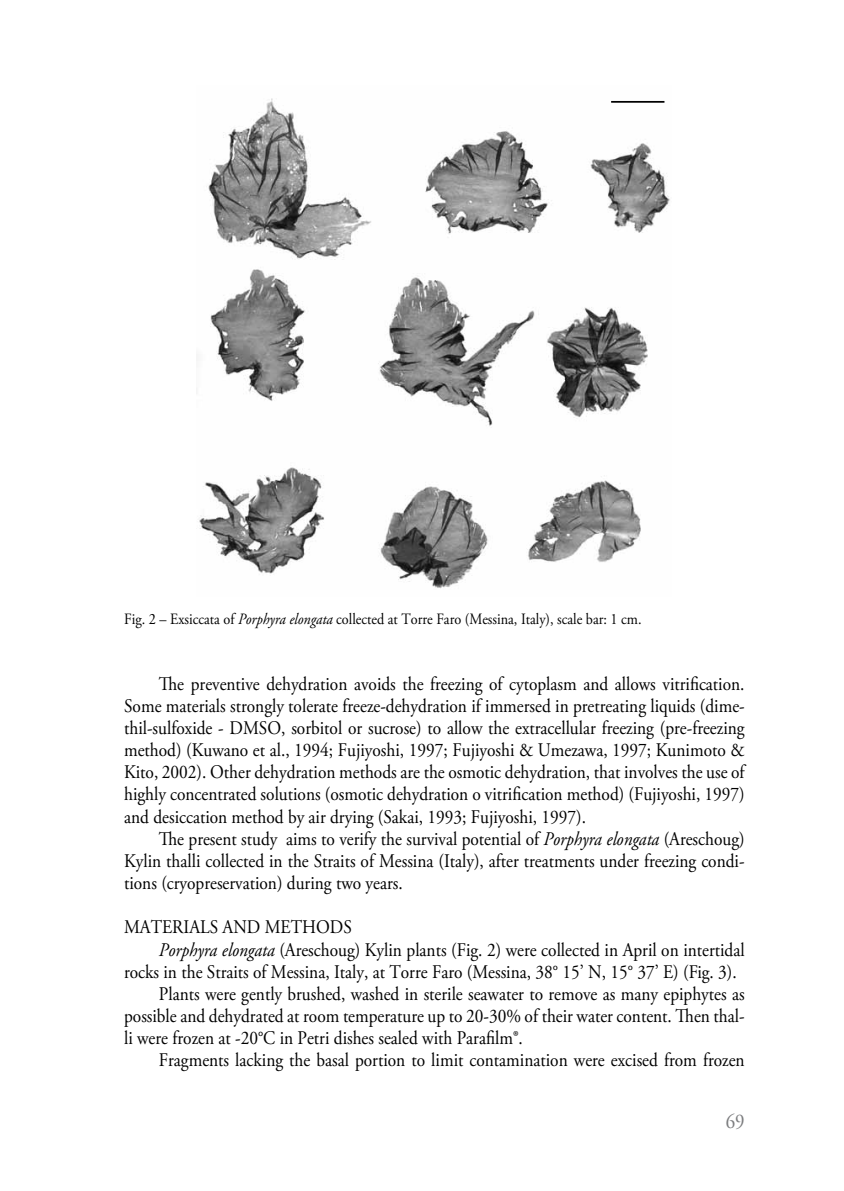
<style>
.page{position:relative;width:844px;height:1191px;background:#fff}
.page>*{position:absolute;margin:0;border:0;box-sizing:border-box;transform-origin:0 0}
.t1{font:21px "Adobe Garamond Pro";color:#7b7c7e;scale:.9 1}
.t2{font:19.25px/22.2px "Adobe Garamond Pro";color:#000;text-align:justify;scale:.9 1}
.t3{font:15.75px "Adobe Garamond Pro";color:#000;scale:.9 1}
.s1{font-style:italic}
</style>
<div class="page">
<img style="left:199px;top:98px;width:471px;height:491px">
<hr style="left:611px;top:101px;width:53px;height:2px;background:#000">
<p class="t3" style="left:124px;top:609px;width:576px">Fig. 2 – Exsiccata of <span class="s1">Porphyra elongata</span> collected at Torre Faro (Messina, Italy), scale bar: 1 cm.</p>
<p class="t2" style="left:124px;top:673px;width:691px;text-indent:35px">The preventive dehydration avoids the freezing of cytoplasm and allows vitrification.<br>Some materials strongly tolerate freeze-dehydration if immersed in pretreating liquids (dime&shy;thil-sulfoxide - DMSO, sorbitol or sucrose) to allow the extracellular freezing (pre-freezing method) (Kuwano et al., 1994; Fujiyoshi, 1997; Fujiyoshi &amp; Umezawa, 1997; Kunimoto &amp; Kito, 2002). Other dehydration methods are the osmotic dehydration, that involves the use of highly concentrated solutions (osmotic dehydration o vitrification method) (Fujiyoshi, 1997) and desiccation method by air drying (Sakai, 1993; Fujiyoshi, 1997).</p>
<p class="t2" style="left:124px;top:828px;width:690px;text-indent:35px">The present study aims to verify the survival potential of <span class="s1">Porphyra elongata</span> (Areschoug)<br>Kylin thalli collected in the Straits of Messina (Italy), after treatments under freezing condi&shy;tions (cryopreservation) during two years.</p>
<p class="t2" style="left:124px;top:916px;width:254px">MATERIALS AND METHODS</p>
<p class="t2" style="left:159px;top:939px;width:652px"><span class="s1">Porphyra elongata</span> (Areschoug) Kylin plants (Fig. 2) were collected in April on intertidal</p>
<p class="t2" style="left:124px;top:961px;width:682px">rocks in the Straits of Messina, Italy, at Torre Faro (Messina, 38° 15’ N, 15° 37’ E) (Fig. 3).</p>
<p class="t2" style="left:159px;top:983px;width:652px">Plants were gently brushed, washed in sterile seawater to remove as many epiphytes as</p>
<p class="t2" style="left:124px;top:1005px;width:690px">possible and dehydrated at room temperature up to 20-30% of their water content. Then thal-</p>
<p class="t2" style="left:124px;top:1027px;width:444px">li were frozen at -20°C in Petri dishes sealed with Parafilm®.</p>
<p class="t2" style="left:159px;top:1049px;width:652px">Fragments lacking the basal portion to limit contamination were excised from frozen</p>
<p class="t1" style="left:725px;top:1109px;width:22px">69</p>
</div>
